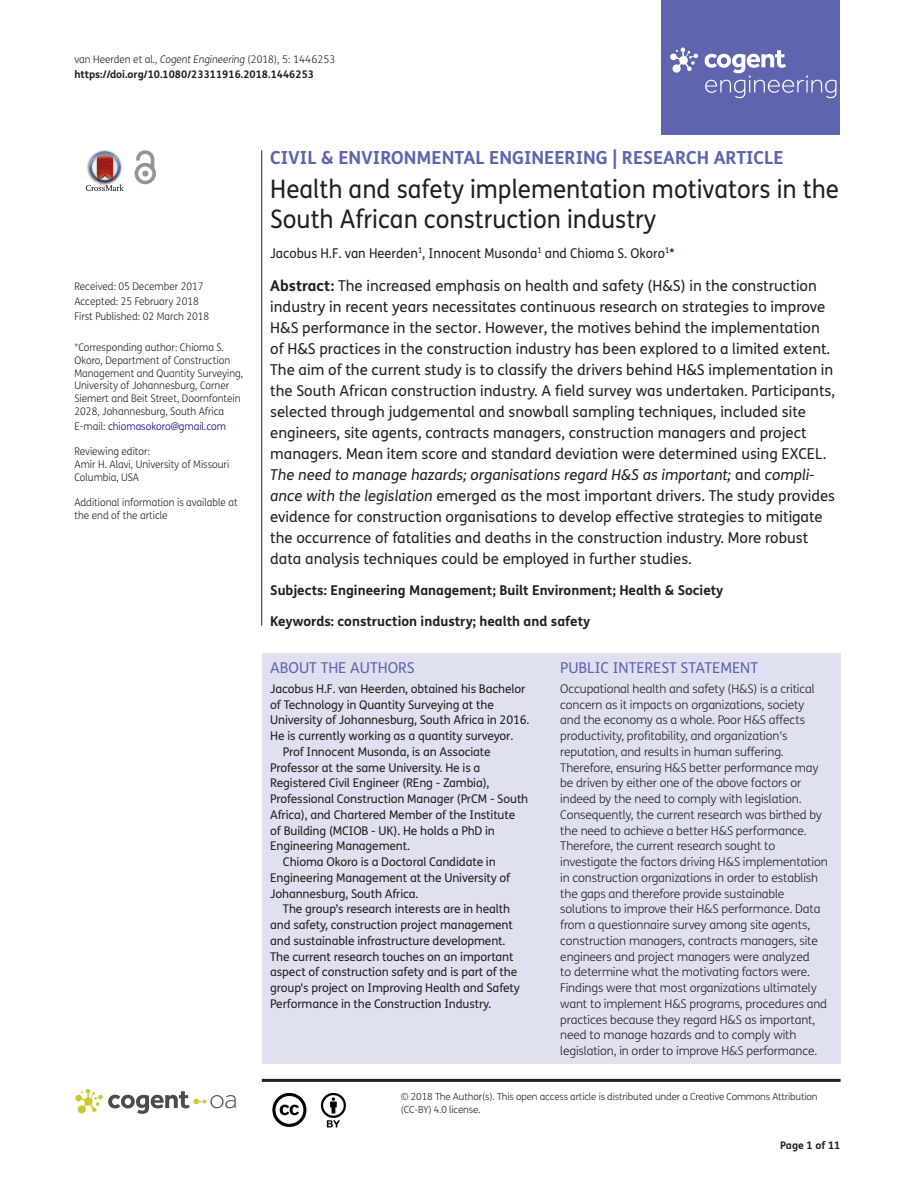
<style>
.page{position:relative;width:915px;height:1191px;background:#fff}
.page>*{position:absolute;margin:0;border:0;box-sizing:border-box;transform-origin:0 0}
.t1{font:25.5px/30px "FS Me Pro";color:#231f20;scale:.95 1}
.t2{font:700 18px "FS Me Pro";color:#5e65ae}
.t3{font:15px/21px "FS Me Pro";color:#231f20}
.t4{font:15px "FS Me Pro";color:#5e65ae}
.t5{font:700 13.5px "FS Me Pro";color:#231f20}
.t6{font:13.5px "FS Me Pro";color:#231f20;scale:.95 1}
.t7{font:300 12px/15.8px "FS Me Pro";letter-spacing:-.01em;color:#231f20}
.t8{font:12px "FS Me Pro";letter-spacing:-.01em;color:#231f20}
.t9{font:300 10.5px/12.8px "FS Me Pro";color:#231f20;scale:.95 1}
.t10{font:700 10.5px/15px "FS Me Pro";color:#231f20}
.t11{font:300 10.5px "FS Me Pro";color:#000080;scale:.95 1}
.t12{font:300 9.75px/12.8px "FS Me Pro";letter-spacing:-.015em;color:#231f20}
.s1{font-weight:300}
.s2{font-weight:300;font-style:italic}
.s3{color:#231f20}
.s4{color:#000080}
.s5{font-weight:700}
.s6{font-style:italic}
</style>
<div class="page">
<div style="left:661px;top:0;width:179px;height:134px;background:#5e65ae"></div>
<svg style="left:670px;top:48px;width:28px;height:25px"></svg>
<svg style="left:704px;top:50px;width:132px;height:48px"></svg>
<div style="left:261px;top:653px;width:579px;height:410px;background:#e0e1f0"></div>
<svg style="left:86px;top:151px;width:38px;height:40px"></svg>
<svg style="left:134px;top:150px;width:22px;height:34px"></svg>
<hr style="left:261px;top:150px;width:1px;height:475px;background:#231f20">
<hr style="left:262px;top:1078px;width:578px;height:3px;background:#231f20">
<svg style="left:75px;top:1089px;width:161px;height:24px"></svg>
<svg style="left:272px;top:1093px;width:34px;height:34px"></svg>
<svg style="left:321px;top:1093px;width:25px;height:34px"></svg>
<p class="t10" style="left:74px;top:51px;width:262px"><span class="s1">van Heerden et al.,</span> <span class="s2">Cogent Engineering</span> <span class="s1">(2018), 5: 1446253 </span>https://doi.org/10.1080/23311916.2018.1446253</p>
<p class="t9" style="left:74px;top:279px;width:143px;line-height:14.9px">Received: 05 December 2017<br>Accepted: 25 February 2018<br>First Published: 02 March 2018</p>
<p class="t9" style="left:74px;top:341px;width:179px">*Corresponding author: Chioma S.<br>Okoro, Department of Construction Management and Quantity Surveying, University of Johannesburg, Corner Siemert and Beit Street, Doornfontein 2028, Johannesburg, South Africa</p>
<p class="t11" style="left:74px;top:419px;width:161px"><span class="s3">E-mail:</span> chiomasokoro@gmail.com</p>
<p class="t9" style="left:74px;top:445px;width:164px">Reviewing editor:<br>Amir H. Alavi, University of Missouri<br>Columbia, USA</p>
<p class="t9" style="left:74px;top:496px;width:173px">Additional information is available at the end of the article</p>
<h2 class="t2" style="left:270px;top:143px;width:514px">CIVIL &amp; ENVIRONMENTAL ENGINEERING | RESEARCH ARTICLE</h2>
<h1 class="t1" style="left:270px;top:174px;width:600px">Health and safety implementation motivators in the<br>South African construction industry</h1>
<p class="t6" style="left:270px;top:243px;width:427px">Jacobus H.F. van Heerden<sup>1</sup>, Innocent Musonda<sup>1</sup> and Chioma S. Okoro<sup>1</sup><span class="s4">*</span></p>
<p class="t3" style="left:270px;top:275px;width:566px"><span class="s5">Abstract:</span> The increased emphasis on health and safety (H&amp;S) in the construction industry in recent years necessitates continuous research on strategies to improve H&amp;S performance in the sector. However, the motives behind the implementation of H&amp;S practices in the construction industry has been explored to a limited extent.<br>The aim of the current study is to classify the drivers behind H&amp;S implementation in the South African construction industry. A field survey was undertaken. Participants, selected through judgemental and snowball sampling techniques, included site engineers, site agents, contracts managers, construction managers and project managers. Mean item score and standard deviation were determined using EXCEL.<br><span class="s6">The need to manage hazards; organisations regard H&amp;S as important;</span> and <span class="s6">compli&shy;ance with the legislation</span> emerged as the most important drivers. The study provides evidence for construction organisations to develop effective strategies to mitigate the occurrence of fatalities and deaths in the construction industry. More robust data analysis techniques could be employed in further studies.</p>
<p class="t5" style="left:270px;top:580px;width:454px">Subjects: Engineering Management; Built Environment; Health &amp; Society</p>
<p class="t5" style="left:270px;top:611px;width:321px">Keywords: construction industry; health and safety</p>
<p class="t4" style="left:270px;top:658px;width:146px">ABOUT THE AUTHORS</p>
<p class="t8" style="left:270px;top:680px;width:256px">Jacobus H.F. van Heerden, obtained his Bachelor</p>
<p class="t8" style="left:270px;top:696px;width:225px">of Technology in Quantity Surveying at the</p>
<p class="t8" style="left:270px;top:712px;width:260px">University of Johannesburg, South Africa in 2016.</p>
<p class="t8" style="left:270px;top:727px;width:244px">He is currently working as a quantity surveyor.</p>
<p class="t8" style="left:283px;top:743px;width:209px">Prof Innocent Musonda, is an Associate</p>
<p class="t8" style="left:270px;top:759px;width:211px">Professor at the same University. He is a</p>
<p class="t8" style="left:270px;top:775px;width:220px">Registered Civil Engineer (REng - Zambia),</p>
<p class="t8" style="left:270px;top:790px;width:259px">Professional Construction Manager (PrCM - South</p>
<p class="t8" style="left:270px;top:806px;width:246px">Africa), and Chartered Member of the Institute</p>
<p class="t8" style="left:270px;top:822px;width:226px">of Building (MCIOB - UK). He holds a PhD in</p>
<p class="t8" style="left:270px;top:838px;width:141px">Engineering Management.</p>
<p class="t8" style="left:283px;top:853px;width:214px">Chioma Okoro is a Doctoral Candidate in</p>
<p class="t8" style="left:270px;top:869px;width:241px">Engineering Management at the University of</p>
<p class="t8" style="left:270px;top:885px;width:150px">Johannesburg, South Africa.</p>
<p class="t8" style="left:283px;top:900px;width:229px">The group’s research interests are in health</p>
<p class="t8" style="left:270px;top:916px;width:244px">and safety, construction project management</p>
<p class="t8" style="left:270px;top:932px;width:236px">and sustainable infrastructure development.</p>
<p class="t8" style="left:270px;top:948px;width:245px">The current research touches on an important</p>
<p class="t8" style="left:270px;top:963px;width:248px">aspect of construction safety and is part of the</p>
<p class="t8" style="left:270px;top:979px;width:251px">group's project on Improving Health and Safety</p>
<p class="t8" style="left:270px;top:995px;width:222px">Performance in the Construction Industry.</p>
<p class="t4" style="left:560px;top:658px;width:199px">PUBLIC INTEREST STATEMENT</p>
<p class="t7" style="left:560px;top:680px;width:269px">Occupational health and safety (H&amp;S) is a critical concern as it impacts on organizations, society and the economy as a whole. Poor H&amp;S affects productivity, profitability, and organization's reputation, and results in human suffering.<br>Therefore, ensuring H&amp;S better performance may be driven by either one of the above factors or indeed by the need to comply with legislation.<br>Consequently, the current research was birthed by the need to achieve a better H&amp;S performance.<br>Therefore, the current research sought to investigate the factors driving H&amp;S implementation in construction organizations in order to establish the gaps and therefore provide sustainable solutions to improve their H&amp;S performance. Data from a questionnaire survey among site agents, construction managers, contracts managers, site engineers and project managers were analyzed<br>to determine what the motivating factors were.<br>Findings were that most organizations ultimately want to implement H&amp;S programs, procedures and practices because they regard H&amp;S as important, need to manage hazards and to comply with legislation, in order to improve H&amp;S performance.</p>
<p class="t12" style="left:400px;top:1090px;width:418px">© 2018 The Author(s). This open access article is distributed under a Creative Commons Attribution (CC-BY) 4.0 license.</p>
<p class="t10" style="left:780px;top:1137px;width:62px">Page 1 of 11</p>
</div>
